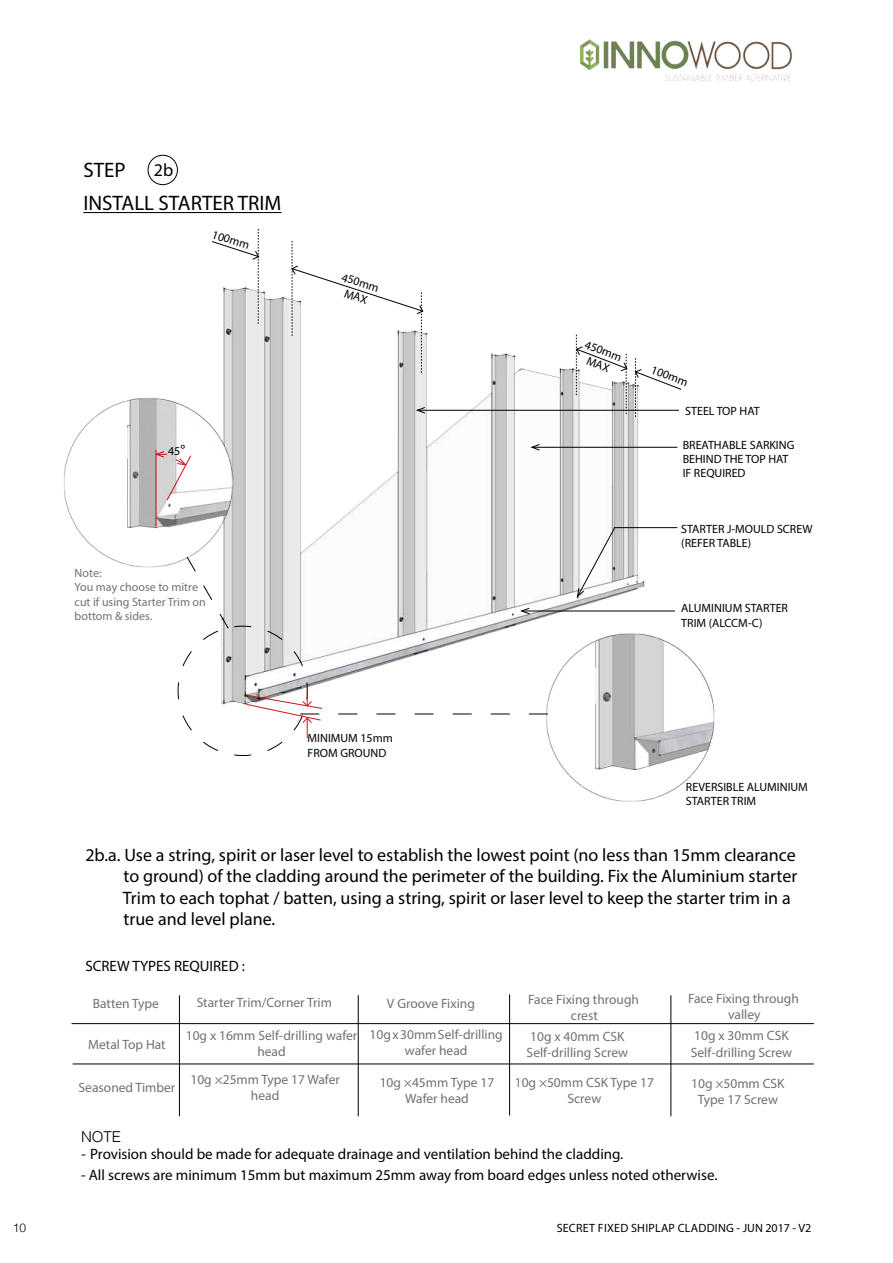
<style>
.page{position:relative;width:893px;height:1263px;background:#fff}
.page>*{position:absolute;margin:0;border:0;box-sizing:border-box;transform-origin:0 0}
.t1{font:21px "Myriad Pro";color:#000}
.t2{font:18px/21.6px "Myriad Pro";color:#000}
.t3{font:15px "Myriad Pro";color:#000}
.t4{font:300 15px "Helvetica";color:#000}
.t5{font:13.5px/16.2px "Myriad Pro";color:#727171;text-align:center}
.t6{font:12px/14.4px "Myriad Pro";color:#000}
.t7{font:12px/14.4px "Myriad Pro";color:#727171}
.t8{font:12px "Myriad Pro";letter-spacing:.02em;color:#000}
.t9{font:300 12px "Helvetica";color:#000}
.s1{font-size:15px}
.s2{font-family:"Helvetica";font-weight:300}
</style>
<div class="page">
<img style="left:580px;top:40px;width:213px;height:42px">
<hr style="left:83px;top:212px;width:198px;height:1px;background:#000">
<div style="left:148px;top:155px;width:30px;height:30px;border:1px solid #000;border-radius:50%"></div>
<hr style="left:72px;top:1023px;width:742px;height:1px;background:#000">
<hr style="left:179px;top:995px;width:1px;height:121px;background:#000">
<hr style="left:73px;top:1064px;width:741px;height:1px;background:#000">
<hr style="left:358px;top:995px;width:1px;height:121px;background:#000">
<hr style="left:509px;top:994px;width:1px;height:121px;background:#000">
<img style="left:548px;top:637px;width:167px;height:165px">
<img style="left:223px;top:283px;width:433px;height:424px">
<hr style="left:417px;top:410px;width:262px;height:1px;background:#000">
<svg style="left:417px;top:407px;width:8px;height:6px"></svg>
<hr style="left:532px;top:447px;width:145px;height:1px;background:#000">
<svg style="left:531px;top:444px;width:9px;height:6px"></svg>
<hr style="left:522px;top:611px;width:153px;height:1px;background:#000">
<svg style="left:292px;top:241px;width:131px;height:132px"></svg>
<svg style="left:577px;top:527px;width:38px;height:70px"></svg>
<hr style="left:614px;top:527px;width:63px;height:1px;background:#000">
<img style="left:64px;top:398px;width:170px;height:169px">
<hr style="left:156px;top:450px;width:1px;height:76px;background:#d0121b">
<svg style="left:156px;top:451px;width:35px;height:49px"></svg>
<svg style="left:178px;top:556px;width:370px;height:200px"></svg>
<hr style="left:671px;top:995px;width:1px;height:121px;background:#000">
<svg style="left:212px;top:229px;width:47px;height:95px"></svg>
<svg style="left:635px;top:358px;width:46px;height:59px"></svg>
<svg style="left:576px;top:335px;width:51px;height:79px"></svg>
<p class="t9" style="left:13px;top:1217px;width:15px">10</p>
<h1 class="t1" style="left:83px;top:157px;width:44px">STEP</h1>
<h2 class="t2" style="left:154px;top:158px;width:21px">2b</h2>
<h1 class="t1" style="left:83px;top:190px;width:200px">INSTALL STARTER TRIM</h1>
<p class="t6" style="left:215px;top:227px;width:40px;rotate:18deg">100mm</p>
<p class="t6" style="left:168px;top:444px;width:19px">45<span class="s1">°</span></p>
<p class="t7" style="left:75px;top:565px;width:133px">Note:<br>You may choose to mitre cut if using Starter Trim on bottom &amp; sides.</p>
<p class="t6" style="left:344px;top:270px;width:40px;text-align:center;rotate:18deg">450mm<br>MAX</p>
<p class="t6" style="left:308px;top:731px;width:87px">MINIMUM 15mm<br>FROM GROUND</p>
<p class="t6" style="left:588px;top:337px;width:40px;text-align:center;rotate:21deg">450mm<br>MAX</p>
<p class="t6" style="left:654px;top:362px;width:40px;rotate:21deg">100mm</p>
<p class="t6" style="left:685px;top:403px;width:76px">STEEL TOP HAT</p>
<p class="t6" style="left:683px;top:437px;width:113px">BREATHABLE SARKING<br>BEHIND THE TOP HAT<br>IF REQUIRED</p>
<p class="t6" style="left:681px;top:522px;width:133px">STARTER J-MOULD SCREW (REFER TABLE)</p>
<p class="t6" style="left:681px;top:601px;width:108px">ALUMINIUM STARTER<br>TRIM (ALCCM-C)</p>
<p class="t6" style="left:686px;top:779px;width:123px">REVERSIBLE ALUMINIUM<br>STARTER TRIM</p>
<p class="t2" style="left:123px;top:843px;width:676px;text-indent:-37px">2b.a. Use a string, spirit or laser level to establish the lowest point (no less than 15mm clearance to ground) of the cladding around the perimeter of the building. Fix the Aluminium starter Trim to each tophat / batten, using a string, spirit or laser level to keep the starter trim in a true and level plane.</p>
<p class="t3" style="left:85px;top:956px;width:161px">SCREW TYPES REQUIRED :</p>
<p class="t5" style="left:93px;top:995px;width:68px">Batten Type</p>
<p class="t5" style="left:528px;top:991px;width:112px">Face Fixing through crest</p>
<p class="t5" style="left:527px;top:1028px;width:103px;text-align:left">10g x 40mm CSK<br>Self-drilling Screw</p>
<p class="t5" style="left:515px;top:1074px;width:141px">10g ×50mm CSK Type 17<br>Screw</p>
<p class="t5" style="left:197px;top:994px;width:137px">Starter Trim/Corner Trim</p>
<p class="t5" style="left:186px;top:1027px;width:173px">10g x 16mm Self-drilling wafer head</p>
<p class="t5" style="left:387px;top:995px;width:89px">V Groove Fixing</p>
<p class="t5" style="left:370px;top:1026px;width:135px">10g x 30mm Self-drilling wafer head</p>
<p class="t5" style="left:88px;top:1036px;width:79px">Metal Top Hat</p>
<p class="t5" style="left:79px;top:1079px;width:98px">Seasoned Timber</p>
<p class="t5" style="left:190px;top:1071px;width:151px">10g ×25mm Type 17 Wafer head</p>
<p class="t5" style="left:380px;top:1074px;width:116px">10g ×45mm Type 17<br>Wafer head</p>
<p class="t5" style="left:688px;top:990px;width:112px">Face Fixing through valley</p>
<p class="t5" style="left:691px;top:1027px;width:103px;text-align:left">10g x 30mm CSK<br>Self-drilling Screw</p>
<p class="t5" style="left:691px;top:1075px;width:95px">10g ×50mm CSK<br>Type 17 Screw</p>
<p class="t4" style="left:81px;top:1123px;width:42px">NOTE</p>
<p class="t3" style="left:81px;top:1144px;width:544px"><span class="s2">-</span> Provision should be made for adequate drainage and ventilation behind the cladding.</p>
<p class="t3" style="left:81px;top:1166px;width:638px">- All screws are minimum 15mm but maximum 25mm away from board edges unless noted otherwise.</p>
<p class="t8" style="left:557px;top:1220px;width:256px">SECRET FIXED SHIPLAP CLADDING - JUN 2017 - V2</p>
</div>
